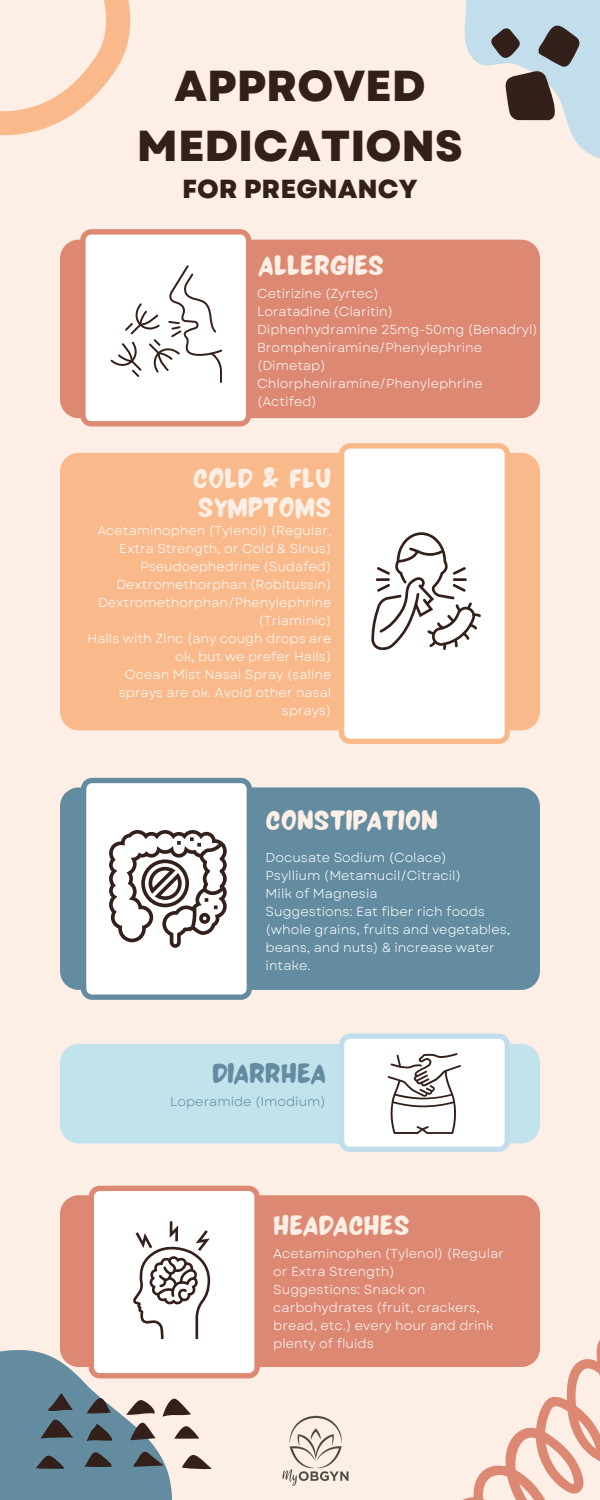
<style>
.page{position:relative;width:600px;height:1500px;background:#fdefe5}
.page>*{position:absolute;margin:0;border:0;box-sizing:border-box;transform-origin:0 0}
.t1{font:800 43.3px/60px "Garet";color:#34201a;text-align:center}
.t2{font:31px/29.2px "NF La Lou Regular";color:#fdefe5}
.t3{font:31px "NF La Lou Regular";color:#638ca1}
.t4{font:800 26.1px "Garet";color:#34201a}
.t5{font:13px/18px "Garet";color:#fff}
.t6{font:13px/18px "Garet";color:#fdfdfc}
.t7{font:13px "Garet";color:#638ca1}
</style>
<div class="page">
<div style="left:60px;top:240px;width:480px;height:178px;background:#dd8872;border-radius:19px"></div>
<div style="left:60px;top:787px;width:480px;height:203px;background:#638ca1;border-radius:19px"></div>
<div style="left:60px;top:453px;width:480px;height:277px;background:#fab98a;border-radius:19px"></div>
<div style="left:60px;top:1044px;width:480px;height:100px;background:#c2e3ec;border-radius:19px"></div>
<svg style="left:81px;top:778px;width:171px;height:222px;background:#e5ebef"></svg>
<svg style="left:339px;top:443px;width:171px;height:301px;background:#fef6f1"></svg>
<svg style="left:0;top:0;width:131px;height:136px"></svg>
<svg style="left:463px;top:1340px;width:137px;height:160px"></svg>
<svg style="left:464px;top:0;width:136px;height:159px;fill:#c2ddec"></svg>
<svg style="left:491px;top:24px;width:89px;height:96px"></svg>
<div style="left:60px;top:1195px;width:480px;height:172px;background:#dd8872;border-radius:19px"></div>
<svg style="left:0;top:1186px;width:260px;height:314px"></svg>
<svg style="left:371px;top:532px;width:110px;height:118px;background:#dfdcdb"></svg>
<svg style="left:80px;top:229px;width:171px;height:197px;background:#f4eae7"></svg>
<svg style="left:339px;top:1033px;width:171px;height:119px;background:#ebeeef"></svg>
<svg style="left:108px;top:830px;width:119px;height:118px;background:#c5bfbd"></svg>
<img style="left:282px;top:1415px;width:67px;height:71px">
<h1 class="t1" style="left:137px;top:56px;width:328px">APPROVED<br>MEDICATIONS</h1>
<h3 class="t4" style="left:182px;top:170px;width:237px">FOR PREGNANCY</h3>
<h2 class="t2" style="left:259px;top:248px;width:127px">ALLERGIES</h2>
<p class="t6" style="left:257px;top:284px;width:282px">Cetirizine (Zyrtec)<br>Loratadine (Claritin)<br>Diphenhydramine 25mg-50mg (Benadryl)<br>Brompheniramine/Phenylephrine (Dimetap)<br>Chlorpheniramine/Phenylephrine (Actifed)</p>
<h2 class="t2" style="left:193px;top:461px;width:140px">COLD &amp; FLU<br>SYMPTOMS</h2>
<p class="t5" style="left:88px;top:522px;width:245px;text-align:right">Acetaminophen (Tylenol) (Regular,<br>Extra Strength, or Cold &amp; Sinus)<br>Pseudoephedrine (Sudafed)<br>Dextromethorphan (Robitussin)<br>Dextromethorphan/Phenylephrine (Triaminic)<br>Halls with Zinc (any cough drops are ok, but we prefer Halls)<br>Ocean Mist Nasal Spray (saline sprays are ok. Avoid other nasal sprays)</p>
<h2 class="t2" style="left:266px;top:802px;width:174px">CONSTIPATION</h2>
<p class="t5" style="left:266px;top:848px;width:246px">Docusate Sodium (Colace)<br>Psyllium (Metamucil/Citracil)<br>Milk of Magnesia<br>Suggestions: Eat fiber rich foods (whole grains, fruits and vegetables, beans, and nuts) &amp; increase water intake.</p>
<h2 class="t3" style="left:212px;top:1046px;width:115px">DIARRHEA</h2>
<p class="t7" style="left:170px;top:1092px;width:157px">Loperamide (Imodium)</p>
<h2 class="t2" style="left:273px;top:1208px;width:138px">HEADACHES</h2>
<p class="t6" style="left:273px;top:1245px;width:232px">Acetaminophen (Tylenol) (Regular or Extra Strength)<br>Suggestions: Snack on carbohydrates (fruit, crackers, bread, etc.) every hour and drink plenty of fluids</p>
</div>
